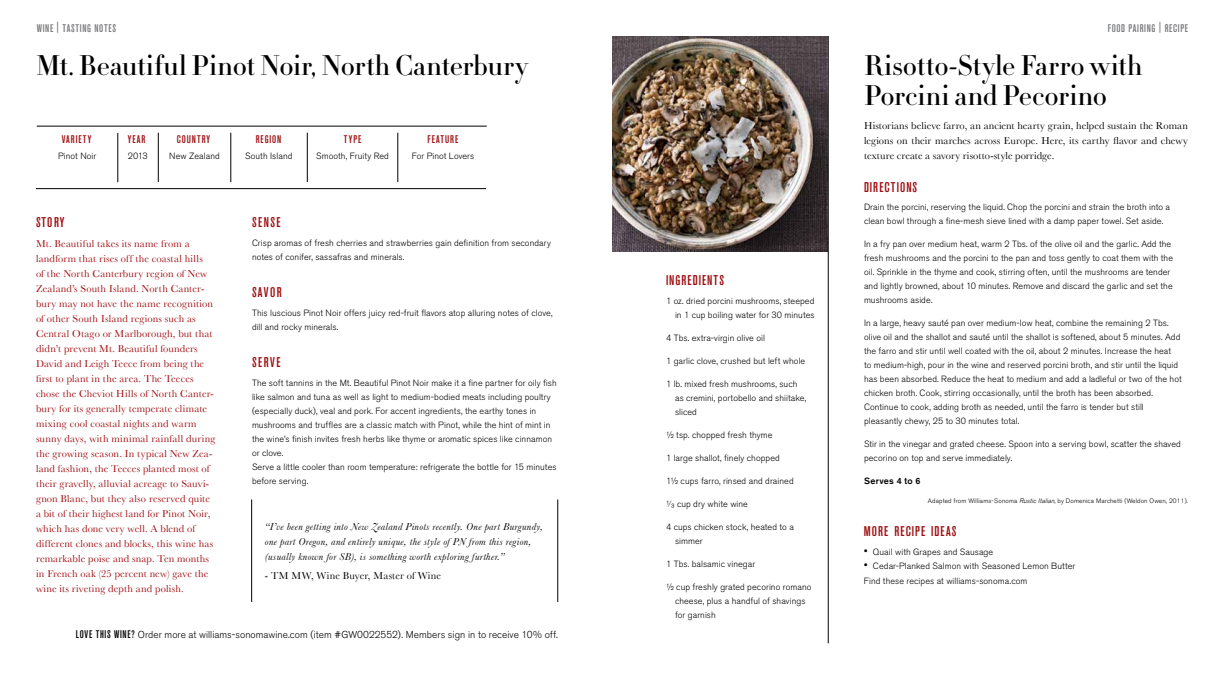
<style>
.page{position:relative;width:1224px;height:684px;background:#fff}
.page>*{position:absolute;margin:0;border:0;box-sizing:border-box;transform-origin:0 0}
.t1{font:28px/30px "Didot HTF M16 Medium";letter-spacing:-.005em;color:#000}
.t2{font:500 condensed 14px "Akzidenz Grotesk BE";letter-spacing:.08em;color:#9e0b0f}
.t3{font:500 condensed 11px "Akzidenz Grotesk BE";letter-spacing:.06em;color:#77787b}
.t4{font:500 condensed 11px "Akzidenz Grotesk BE";letter-spacing:.09em;color:#9e0b0f}
.t5{font:10.5px/15px "Baskerville";letter-spacing:.015em;color:#9e0b0f}
.t6{font:10.5px/15px "Baskerville";letter-spacing:.005em;color:#000;text-align:justify}
.t7{font:italic 10.5px/15px "Baskerville";letter-spacing:.035em;color:#000}
.t8{font:300 10px "Akzidenz Grotesk BE";letter-spacing:.005em;color:#000}
.t9{font:300 9px/14px "Akzidenz Grotesk BE";letter-spacing:.01em;color:#000}
.t10{font:500 9px "Akzidenz Grotesk BE";letter-spacing:.035em;color:#000}
.t11{font:300 6.5px "Akzidenz Grotesk BE";letter-spacing:.02em;color:#000}
.s1{font-weight:500;font-stretch:condensed;font-size:11px}
.s2{font-family:"Akzidenz Grotesk";font-style:italic}
.s3{font-size:12px}
</style>
<div class="page">
<hr style="left:398px;top:133px;width:1px;height:49px;background:#000">
<hr style="left:118px;top:133px;width:1px;height:49px;background:#000">
<hr style="left:158px;top:133px;width:1px;height:49px;background:#000">
<hr style="left:231px;top:133px;width:1px;height:49px;background:#000">
<hr style="left:307px;top:133px;width:1px;height:49px;background:#000">
<hr style="left:37px;top:126px;width:450px;height:1px;background:#000">
<hr style="left:36px;top:188px;width:450px;height:1px;background:#000">
<hr style="left:828px;top:36px;width:1px;height:607px;background:#000">
<img style="left:612px;top:36px;width:216px;height:216px">
<hr style="left:251px;top:499px;width:1px;height:103px;background:#000">
<hr style="left:558px;top:499px;width:1px;height:103px;background:#000">
<p class="t3" style="left:37px;top:22px;width:81px">WINE | TASTING NOTES</p>
<h1 class="t1" style="left:36px;top:51px;width:493px">Mt. Beautiful Pinot Noir, North Canterbury</h1>
<p class="t4" style="left:62px;top:133px;width:31px">VARIETY</p>
<p class="t4" style="left:128px;top:133px;width:19px">YEAR</p>
<p class="t4" style="left:177px;top:133px;width:35px">COUNTRY</p>
<p class="t4" style="left:256px;top:133px;width:27px">REGION</p>
<p class="t4" style="left:344px;top:133px;width:19px">TYPE</p>
<p class="t4" style="left:428px;top:133px;width:32px">FEATURE</p>
<p class="t9" style="left:58px;top:149px;width:40px">Pinot Noir</p>
<p class="t9" style="left:128px;top:149px;width:22px">2013</p>
<p class="t9" style="left:169px;top:149px;width:52px">New Zealand</p>
<p class="t9" style="left:245px;top:149px;width:49px">South Island</p>
<p class="t9" style="left:316px;top:149px;width:74px">Smooth, Fruity Red</p>
<p class="t9" style="left:412px;top:149px;width:64px">For Pinot Lovers</p>
<h2 class="t2" style="left:36px;top:214px;width:30px">STORY</h2>
<p class="t5" style="left:36px;top:235px;width:181px">Mt. Beautiful takes its name from a landform that rises off the coastal hills<br>of the North Canterbury region of New Zealand’s South Island. North Canter&shy;bury may not have the name recognition of other South Island regions such as Central Otago or Marlborough, but that didn’t prevent Mt. Beautiful founders David and Leigh Teece from being the first to plant in the area. The Teeces chose the Cheviot Hills of North Canter&shy;bury for its generally temperate climate mixing cool coastal nights and warm sunny days, with minimal rainfall during the growing season. In typical New Zea&shy;land fashion, the Teeces planted most of their gravelly, alluvial acreage to Sauvi&shy;gnon Blanc, but they also reserved quite a bit of their highest land for Pinot Noir, which has done very well. A blend of different clones and blocks, this wine has remarkable poise and snap. Ten months in French oak (25 percent new) gave the wine its riveting depth and polish.</p>
<h2 class="t2" style="left:252px;top:214px;width:30px">SENSE</h2>
<p class="t9" style="left:252px;top:236px;width:300px">Crisp aromas of fresh cherries and strawberries gain definition from secondary notes of conifer, sassafras and minerals.</p>
<h2 class="t2" style="left:252px;top:284px;width:31px">SAVOR</h2>
<p class="t9" style="left:252px;top:306px;width:302px">This luscious Pinot Noir offers juicy red-fruit flavors atop alluring notes of clove, dill and rocky minerals.</p>
<h2 class="t2" style="left:252px;top:354px;width:30px">SERVE</h2>
<p class="t9" style="left:252px;top:376px;width:306px">The soft tannins in the Mt. Beautiful Pinot Noir make it a fine partner for oily fish like salmon and tuna as well as light to medium-bodied meats including poultry (especially duck), veal and pork. For accent ingredients, the earthy tones in mushrooms and truffles are a classic match with Pinot, while the hint of mint in the wine’s finish invites fresh herbs like thyme or aromatic spices like cinnamon or clove.<br>Serve a little cooler than room temperature: refrigerate the bottle for 15 minutes before serving.</p>
<p class="t7" style="left:265px;top:519px;width:280px">“I’ve been getting into New Zealand Pinots recently. One part Burgundy, one part Oregon, and entirely unique, the style of PN from this region, (usually known for SB), is something worth exploring further.”</p>
<p class="t6" style="left:265px;top:568px;width:178px">- TM MW, Wine Buyer, Master of Wine</p>
<p class="t8" style="left:76px;top:629px;width:484px"><span class="s1">LOVE THIS WINE?</span> Order more at williams-sonomawine.com (item #GW0022552). Members sign in to receive 10% off.</p>
<h2 class="t2" style="left:666px;top:272px;width:60px">INGREDIENTS</h2>
<p class="t9" style="left:666px;top:294px;width:150px;text-align:right">1 oz. dried porcini mushrooms, steeped in 1 cup boiling water for 30 minutes</p>
<p class="t9" style="left:666px;top:331px;width:100px">4 Tbs. extra-virgin olive oil</p>
<p class="t9" style="left:666px;top:354px;width:141px">1 garlic clove, crushed but left whole</p>
<p class="t9" style="left:675px;top:377px;width:133px;text-indent:-9px">1 lb. mixed fresh mushrooms, such as cremini, portobello and shiitake, sliced</p>
<p class="t9" style="left:666px;top:428px;width:108px">½ tsp. chopped fresh thyme</p>
<p class="t9" style="left:666px;top:451px;width:115px">1 large shallot, finely chopped</p>
<p class="t9" style="left:666px;top:474px;width:129px">1½ cups farro, rinsed and drained</p>
<p class="t9" style="left:666px;top:497px;width:84px">¹⁄³ cup dry white wine</p>
<p class="t9" style="left:675px;top:520px;width:120px;text-indent:-9px">4 cups chicken stock, heated to a simmer</p>
<p class="t9" style="left:666px;top:557px;width:91px">1 Tbs. balsamic vinegar</p>
<p class="t9" style="left:675px;top:580px;width:138px;text-indent:-9px">½ cup freshly grated pecorino romano cheese, plus a handful of shavings for garnish</p>
<p class="t3" style="left:1108px;top:22px;width:82px">FOOD PAIRING | RECIPE</p>
<h1 class="t1" style="left:864px;top:51px;width:280px">Risotto-Style Farro with<br>Porcini and Pecorino</h1>
<p class="t6" style="left:864px;top:118px;width:325px">Historians believe farro, an ancient hearty grain, helped sustain the Roman legions on their marches across Europe. Here, its earthy flavor and chewy texture create a savory risotto-style porridge.</p>
<h2 class="t2" style="left:864px;top:179px;width:55px">DIRECTIONS</h2>
<p class="t9" style="left:864px;top:200px;width:308px">Drain the porcini, reserving the liquid. Chop the porcini and strain the broth into a clean bowl through a fine-mesh sieve lined with a damp paper towel. Set aside.</p>
<p class="t9" style="left:864px;top:237px;width:311px">In a fry pan over medium heat, warm 2 Tbs. of the olive oil and the garlic. Add the fresh mushrooms and the porcini to the pan and toss gently to coat them with the oil. Sprinkle in the thyme and cook, stirring often, until the mushrooms are tender and lightly browned, about 10 minutes. Remove and discard the garlic and set the mushrooms aside.</p>
<p class="t9" style="left:864px;top:317px;width:319px">In a large, heavy sauté pan over medium-low heat, combine the remaining 2 Tbs. olive oil and the shallot and sauté until the shallot is softened, about 5 minutes. Add the farro and stir until well coated with the oil, about 2 minutes. Increase the heat<br>to medium-high, pour in the wine and reserved porcini broth, and stir until the liquid has been absorbed. Reduce the heat to medium and add a ladleful or two of the hot chicken broth. Cook, stirring occasionally, until the broth has been absorbed.<br>Continue to cook, adding broth as needed, until the farro is tender but still pleasantly chewy, 25 to 30 minutes total.</p>
<p class="t9" style="left:864px;top:438px;width:318px">Stir in the vinegar and grated cheese. Spoon into a serving bowl, scatter the shaved pecorino on top and serve immediately.</p>
<p class="t10" style="left:864px;top:476px;width:58px">Serves 4 to 6</p>
<p class="t11" style="left:928px;top:498px;width:262px">Adapted from Williams-Sonoma <span class="s2">Rustic Italian</span>, by Domenica Marchetti (Weldon Owen, 2011).</p>
<h2 class="t2" style="left:864px;top:524px;width:94px">MORE RECIPE IDEAS</h2>
<p class="t9" style="left:864px;top:545px;width:131px"><span class="s3">•</span> Quail with Grapes and Sausage</p>
<p class="t9" style="left:864px;top:559px;width:213px;line-height:14.9px"><span class="s3">•</span> Cedar-Planked Salmon with Seasoned Lemon Butter<br>Find these recipes at williams-sonoma.com</p>
</div>
